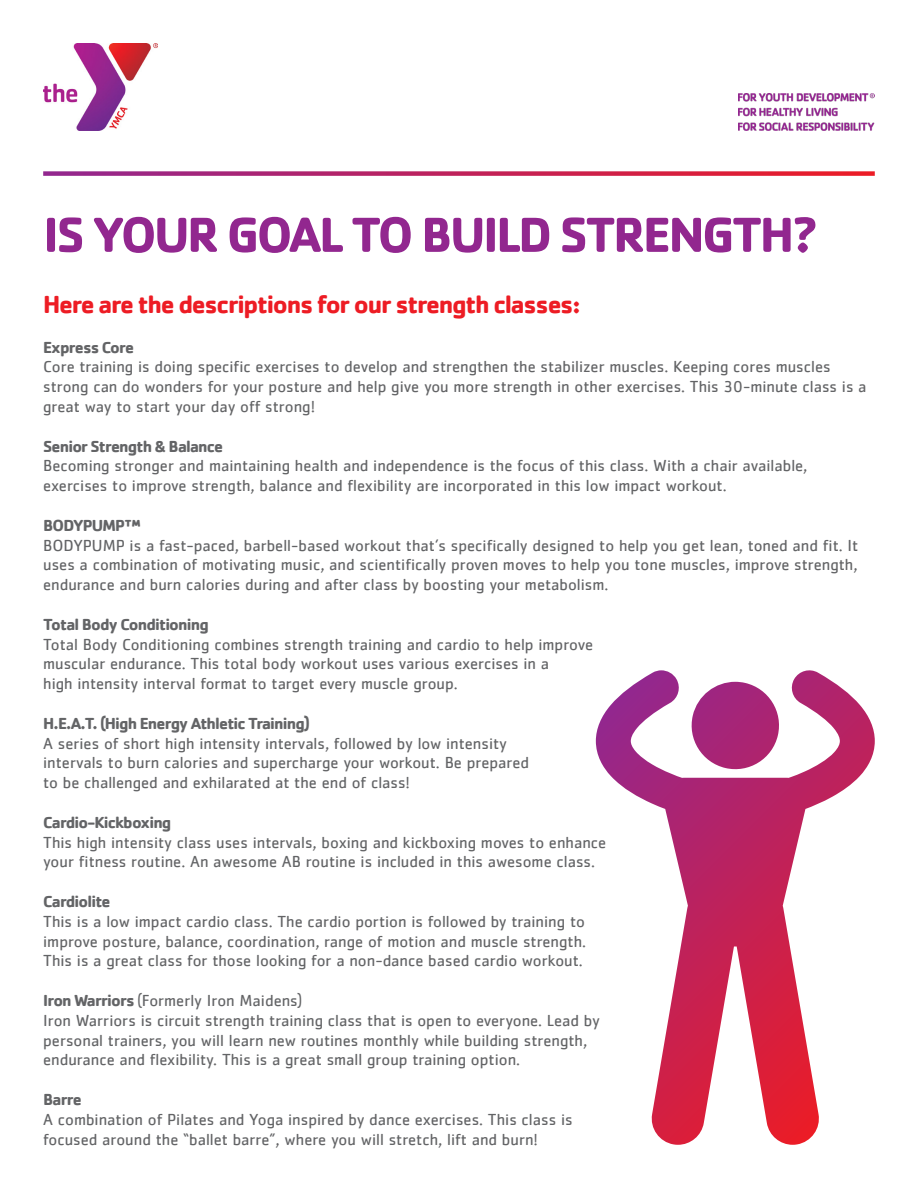
<style>
.page{position:relative;width:918px;height:1188px;background:#fff}
.page>*{position:absolute;margin:0;border:0;box-sizing:border-box;transform-origin:0 0}
.t1{font:700 51px "Cachet";letter-spacing:-.05em;color:#92278f}
.t2{font:700 25.5px "Cachet";letter-spacing:-.05em;color:#ed1c24}
.t3{font:16.5px/19.8px "Cachet";color:#636466}
.t4{font:700 16.5px "Cachet";letter-spacing:-.05em;color:#636466}
.s1{font-weight:700}
</style>
<div class="page">
<img style="left:738px;top:94px;width:137px;height:36px">
<img style="left:43px;top:43px;width:114px;height:87px">
<svg style="left:43px;top:171px;width:832px;height:5px;background:#c5376a"></svg>
<svg style="left:596px;top:670px;width:279px;height:475px"></svg>
<h1 class="t1" style="left:43px;top:202px;width:776px">IS YOUR GOAL TO BUILD STRENGTH?</h1>
<h2 class="t2" style="left:43px;top:288px;width:539px">Here are the descriptions for our strength classes:</h2>
<p class="t4" style="left:43px;top:336px;width:92px">Express Core</p>
<p class="t3" style="left:43px;top:357px;width:825px">Core training is doing specific exercises to develop and strengthen the stabilizer muscles. Keeping cores muscles strong can do wonders for your posture and help give you more strength in other exercises. This 30-minute class is a great way to start your day off strong!</p>
<p class="t4" style="left:43px;top:435px;width:181px">Senior Strength &amp; Balance</p>
<p class="t3" style="left:43px;top:456px;width:766px">Becoming stronger and maintaining health and independence is the focus of this class. With a chair available, exercises to improve strength, balance and flexibility are incorporated in this low impact workout.</p>
<p class="t4" style="left:43px;top:515px;width:99px">BODYPUMP™</p>
<p class="t3" style="left:43px;top:535px;width:817px;text-align:justify">BODYPUMP is a fast-paced, barbell-based workout that’s specifically designed to help you get lean, toned and fit. It uses a combination of motivating music, and scientifically proven moves to help you tone muscles, improve strength, endurance and burn calories during and after class by boosting your metabolism.</p>
<p class="t4" style="left:43px;top:614px;width:167px">Total Body Conditioning</p>
<p class="t3" style="left:43px;top:634px;width:551px">Total Body Conditioning combines strength training and cardio to help improve muscular endurance. This total body workout uses various exercises in a<br>high intensity interval format to target every muscle group.</p>
<p class="t4" style="left:43px;top:713px;width:268px">H.E.A.T. (High Energy Athletic Training)</p>
<p class="t3" style="left:43px;top:733px;width:487px">A series of short high intensity intervals, followed by low intensity intervals to burn calories and supercharge your workout. Be prepared to be challenged and exhilarated at the end of class!</p>
<p class="t4" style="left:43px;top:812px;width:130px">Cardio-Kickboxing</p>
<p class="t3" style="left:43px;top:832px;width:565px">This high intensity class uses intervals, boxing and kickboxing moves to enhance your fitness routine. An awesome AB routine is included in this awesome class.</p>
<p class="t4" style="left:43px;top:891px;width:69px">Cardiolite</p>
<p class="t3" style="left:43px;top:911px;width:544px;text-align:justify">This is a low impact cardio class. The cardio portion is followed by training to improve posture, balance, coordination, range of motion and muscle strength.<br>This is a great class for those looking for a non-dance based cardio workout.</p>
<p class="t3" style="left:43px;top:990px;width:558px"><span class="s1">Iron Warriors</span> (Formerly Iron Maidens)<br>Iron Warriors is circuit strength training class that is open to everyone. Lead by personal trainers, you will learn new routines monthly while building strength, endurance and flexibility. This is a great small group training option.</p>
<p class="t4" style="left:43px;top:1089px;width:40px">Barre</p>
<p class="t3" style="left:43px;top:1109px;width:531px">A combination of Pilates and Yoga inspired by dance exercises. This class is focused around the “ballet barre”, where you will stretch, lift and burn!</p>
</div>
